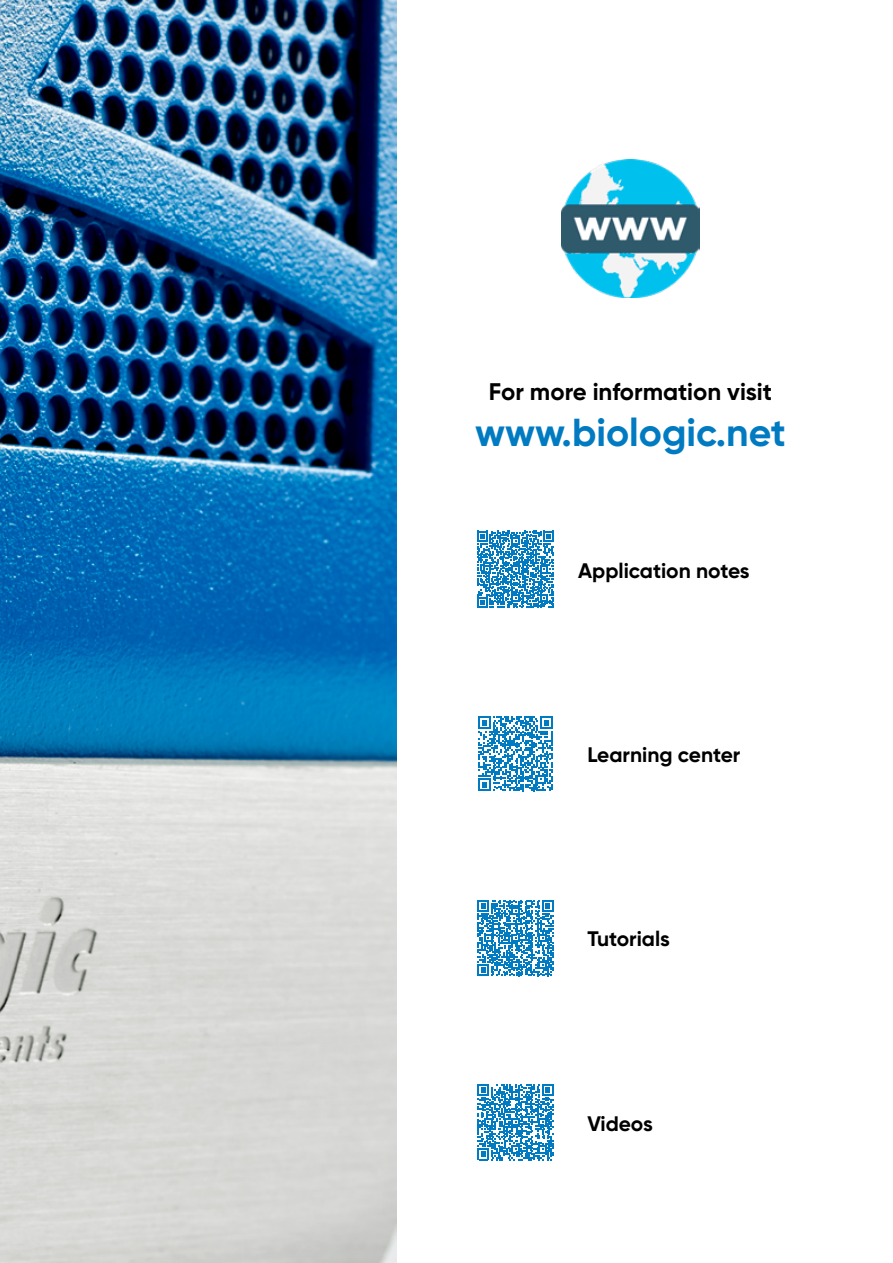
<style>
.page{position:relative;width:893px;height:1263px;background:#fff}
.page>*{position:absolute;margin:0;border:0;box-sizing:border-box;transform-origin:0 0}
.t1{font:700 39px "Gilroy";color:#007bc1}
.t2{font:700 24px "Gilroy";color:#000}
.t3{font:700 21px "Gilroy";color:#000}
</style>
<div class="page">
<img style="left:0;top:0;width:396px;height:1263px">
<img style="left:561px;top:159px;width:138px;height:138px">
<svg style="left:478px;top:716px;width:75px;height:75px"></svg>
<svg style="left:477px;top:531px;width:77px;height:77px"></svg>
<svg style="left:477px;top:900px;width:77px;height:76px"></svg>
<svg style="left:477px;top:1084px;width:77px;height:76px"></svg>
<p class="t2" style="left:489px;top:376px;width:285px">For more information visit</p>
<h1 class="t1" style="left:475px;top:408px;width:312px">www.biologic.net</h1>
<p class="t3" style="left:578px;top:557px;width:173px">Application notes</p>
<p class="t3" style="left:587px;top:742px;width:155px">Learning center</p>
<p class="t3" style="left:587px;top:926px;width:84px">Tutorials</p>
<p class="t3" style="left:587px;top:1110px;width:67px">Videos</p>
</div>
